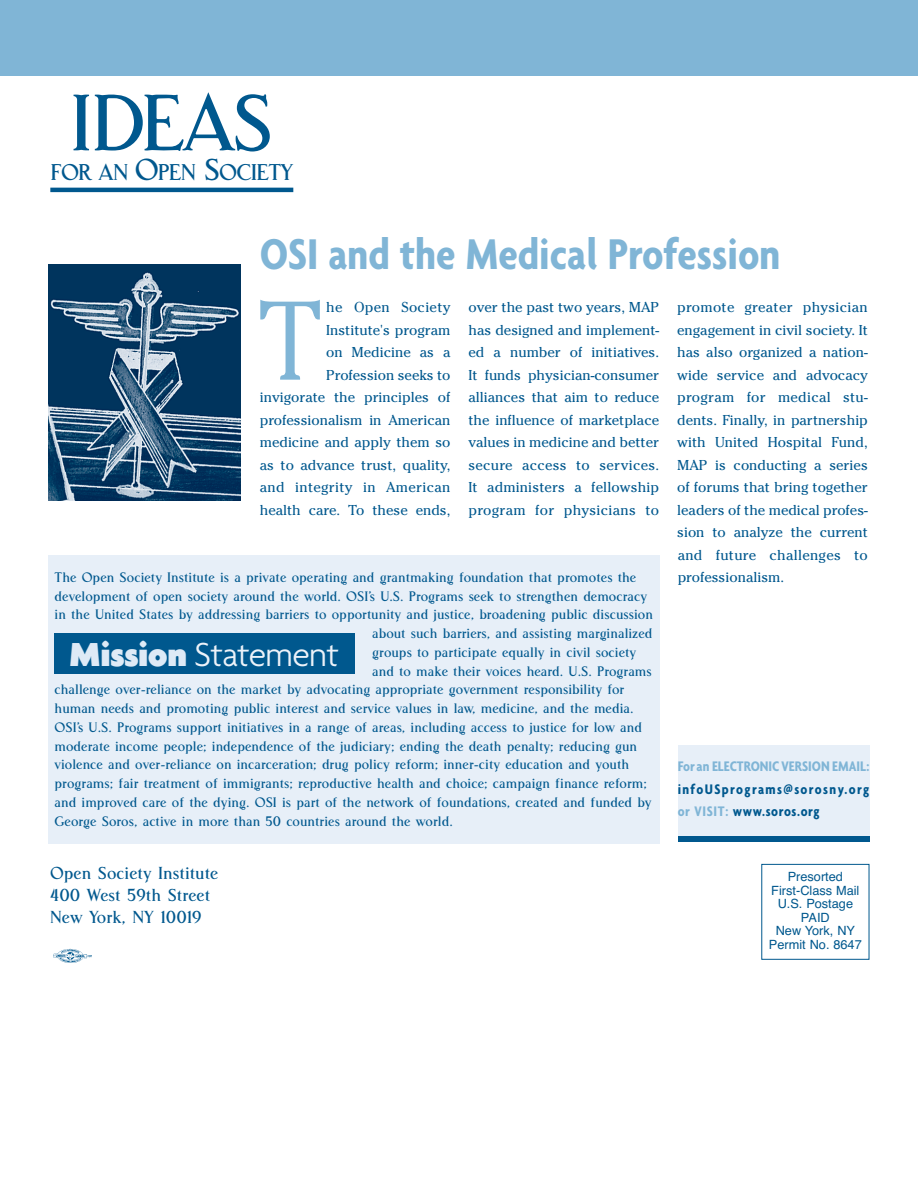
<style>
.page{position:relative;width:918px;height:1188px;background:#fff}
.page>*{position:absolute;margin:0;border:0;box-sizing:border-box;transform-origin:0 0}
.t1{font:300 111px "Cheltenham";color:#80b5d6}
.t2{font:82.5px "Central Station";letter-spacing:-.06em;color:#00588e}
.t3{font:700 condensed 46.5px "Agenda";color:#80b5d6}
.t4{font:300 36px "Agenda";letter-spacing:-.015em;color:#ecf2f9}
.t5{font:23.7px "Central Station";letter-spacing:-.04em;color:#00588e}
.t6{font:18px/21.6px "Central Station";color:#00588e}
.t7{font:700 condensed 15px/22.5px "Agenda";letter-spacing:.08em;color:#00588e}
.t8{font:700 condensed 15px "Agenda";color:#80b5d6}
.t9{font:14.25px "Central Station";color:#00588e}
.t10{font:14.25px/22.5px "Cheltenham";color:#00588e;text-align:justify}
.t11{font:12.75px/13.5px "Helvetica";color:#00588e;text-align:center}
.s1{font-size:31.5px}
.s2{font-weight:900;color:#deeaf6}
.s3{color:#80b5d6}
</style>
<div class="page">
<img style="left:49px;top:264px;width:191px;height:237px">
<div style="left:0;top:0;width:918px;height:76px;background:#80b5d6"></div>
<div style="left:678px;top:807px;width:191px;height:35px;background:#00588e"></div>
<div style="left:678px;top:745px;width:191px;height:91px;background:#e7eff8"></div>
<hr style="left:50px;top:188px;width:243px;height:4px;background:#00588e">
<div style="left:761px;top:864px;width:108px;height:96px;border:1px solid #00588e"></div>
<img style="left:53px;top:948px;width:39px;height:15px">
<div style="left:49px;top:555px;width:611px;height:289px;background:#e7eff8"></div>
<div style="left:54px;top:633px;width:300px;height:41px;background:#00588e"></div>
<h2 class="t2" style="left:70px;top:92px;width:205px">IDEAS</h2>
<h3 class="t5" style="left:50px;top:163px;width:244px">FOR AN <span class="s1">O</span>PEN <span class="s1">S</span>OCIETY</h3>
<h3 class="t3" style="left:260px;top:241px;width:522px">OSI and the Medical Profession</h3>
<h1 class="t1" style="left:260px;top:301px;width:62px">T</h1>
<p class="t10" style="left:260px;top:298px;width:192px;text-align:right">he Open Society<br>Institute's program<br>on Medicine as a<br>Profession seeks to invigorate the principles of professionalism in American medicine and apply them so as to advance trust, quality, and integrity in American health care. To these ends,</p>
<p class="t10" style="left:469px;top:298px;width:192px">over the past two years, MAP has designed and implement&shy;ed a number of initiatives.<br>It funds physician-consumer alliances that aim to reduce the influence of marketplace values in medicine and better secure access to services.<br>It administers a fellowship program for physicians to</p>
<p class="t10" style="left:677px;top:298px;width:192px">promote greater physician engagement in civil society. It has also organized a nation&shy;wide service and advocacy program for medical stu&shy;dents. Finally, in partnership with United Hospital Fund, MAP is conducting a series of forums that bring together leaders of the medical profes&shy;sion to analyze the current and future challenges to professionalism.</p>
<p class="t9" style="left:55px;top:572px;width:583px">The Open Society Institute is a private operating and grantmaking foundation that promotes the</p>
<p class="t9" style="left:55px;top:591px;width:594px">development of open society around the world. OSI’s U.S. Programs seek to strengthen democracy</p>
<p class="t9" style="left:55px;top:609px;width:600px">in the United States by addressing barriers to opportunity and justice, broadening public discussion</p>
<p class="t9" style="left:372px;top:628px;width:282px">about such barriers, and assisting marginalized</p>
<p class="t9" style="left:372px;top:647px;width:266px">groups to participate equally in civil society</p>
<p class="t9" style="left:372px;top:666px;width:281px">and to make their voices heard. U.S. Programs</p>
<p class="t9" style="left:55px;top:684px;width:571px">challenge over-reliance on the market by advocating appropriate government responsibility for</p>
<p class="t9" style="left:55px;top:703px;width:580px">human needs and promoting public interest and service values in law, medicine, and the media.</p>
<p class="t9" style="left:55px;top:722px;width:589px">OSI’s U.S. Programs support initiatives in a range of areas, including access to justice for low and</p>
<p class="t9" style="left:55px;top:741px;width:584px">moderate income people; independence of the judiciary; ending the death penalty; reducing gun</p>
<p class="t9" style="left:55px;top:759px;width:576px">violence and over-reliance on incarceration; drug policy reform; inner-city education and youth</p>
<p class="t9" style="left:55px;top:778px;width:594px">programs; fair treatment of immigrants; reproductive health and choice; campaign finance reform;</p>
<p class="t9" style="left:55px;top:797px;width:599px">and improved care of the dying. OSI is part of the network of foundations, created and funded by</p>
<p class="t9" style="left:55px;top:816px;width:400px">George Soros, active in more than 50 countries around the world.</p>
<h3 class="t4" style="left:69px;top:640px;width:271px"><span class="s2">Mission</span> Statement</h3>
<p class="t8" style="left:678px;top:762px;width:193px">Foran ELECTRONIC VERSION EMAIL:</p>
<p class="t7" style="left:678px;top:780px;width:193px">infoUSprograms@sorosny.org <span class="s3">or VISIT:</span> www.soros.org</p>
<p class="t6" style="left:50px;top:865px;width:170px">Open Society Institute<br>400 West 59th Street<br>New York, NY 10019</p>
<p class="t11" style="left:769px;top:871px;width:94px">Presorted<br>First-Class Mail<br>U.S. Postage<br>PAID<br>New York, NY<br>Permit No. 8647</p>
</div>
